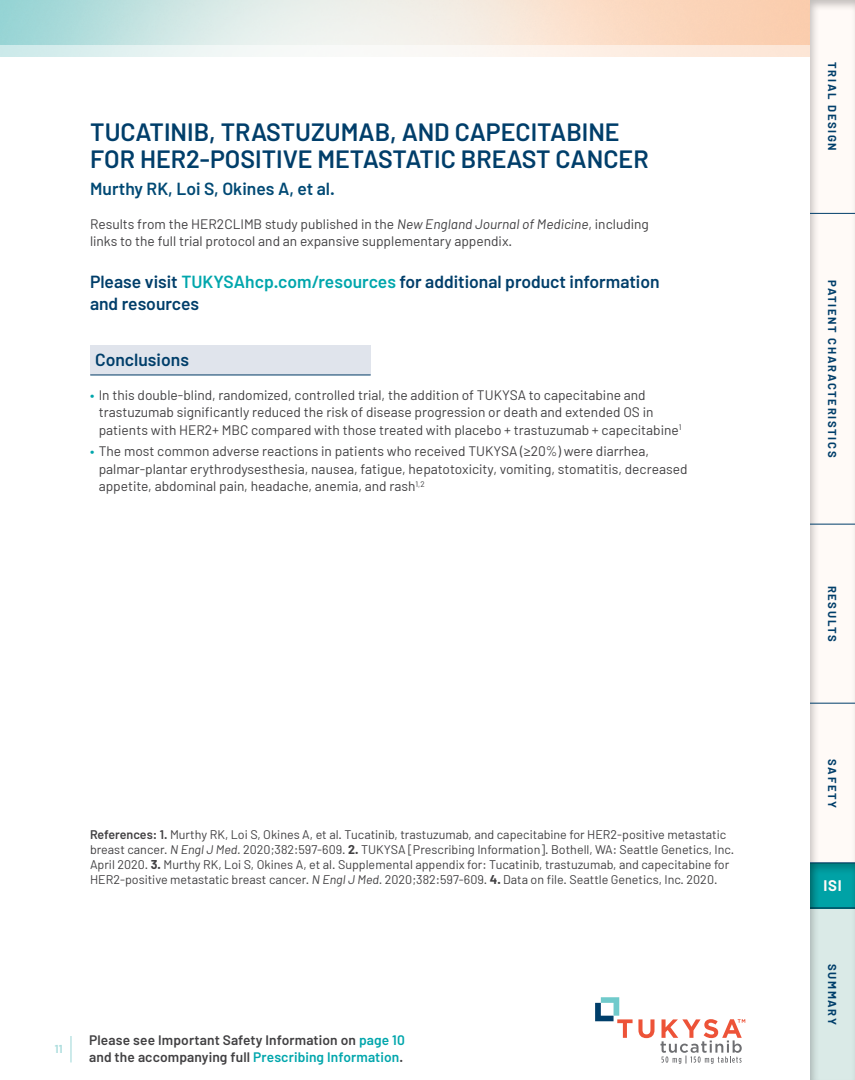
<style>
.page{position:relative;width:855px;height:1080px;background:#fff}
.page>*{position:absolute;margin:0;border:0;box-sizing:border-box;transform-origin:0 0}
.t1{font:600 25px/27.5px "Barlow";color:#003e6a}
.t2{font:600 17.5px/21.2px "Barlow";color:#003e6a}
.t3{font:600 17.5px "Barlow";color:#004974}
.t4{font:700 15px "Barlow";color:#fff}
.t5{font:13.75px/17.5px "Barlow";color:#414042}
.t6{font:600 13.75px/17.5px "Barlow";letter-spacing:.01em;color:#414042}
.t7{font:12.5px/15px "Barlow";color:#414042}
.t8{font:700 11.25px "Barlow";letter-spacing:.15em;color:#003e6a}
.t9{font:700 11.25px "Barlow";color:#aedede}
.s1{font-style:italic}
.s2{color:#00a6ac}
.s3{font-weight:500;color:#00a6ac}
.s4{font-weight:600}
.s5{font-weight:700}
</style>
<div class="page">
<svg style="left:595px;top:997px;width:150px;height:67px"></svg>
<hr style="left:70px;top:1036px;width:2px;height:26px;background:#aedede">
<div style="left:90px;top:345px;width:281px;height:30px;background:#e0e4ec"></div>
<hr style="left:90px;top:375px;width:281px;height:1px;background:#003e6a">
<div style="left:798px;top:0;width:57px;height:1080px;background:#000;opacity:.25"></div>
<hr style="left:810px;top:524px;width:45px;height:1px;background:#003e6a">
<hr style="left:810px;top:213px;width:45px;height:1px;background:#003e6a">
<hr style="left:810px;top:703px;width:45px;height:1px;background:#003e6a">
<div style="left:800px;top:856px;width:55px;height:53px;background:#000;opacity:.25"></div>
<svg style="left:810px;top:908px;width:45px;height:172px;background:#d4e5e2"></svg>
<h1 class="t1" style="left:90px;top:118px;width:560px">TUCATINIB, TRASTUZUMAB, AND CAPECITABINE<br>FOR HER2-POSITIVE METASTATIC BREAST CANCER</h1>
<p class="t3" style="left:90px;top:178px;width:246px">Murthy RK, Loi S, Okines A, et al.</p>
<p class="t5" style="left:90px;top:215px;width:561px">Results from the HER2CLIMB study published in the <span class="s1">New England Journal of Medicine</span>, including links to the full trial protocol and an expansive supplementary appendix.</p>
<p class="t2" style="left:90px;top:271px;width:571px">Please visit <span class="s2">TUKYSAhcp.com/resources</span> for additional product information and resources</p>
<p class="t2" style="left:95px;top:349px;width:95px">Conclusions</p>
<p class="t5" style="left:99px;top:386px;width:584px;text-indent:-9px"><span class="s3">•</span> In this double-blind, randomized, controlled trial, the addition of TUKYSA to capecitabine and trastuzumab significantly reduced the risk of disease progression or death and extended OS in patients with HER2+ MBC compared with those treated with placebo + trastuzumab + capecitabine<sup>1</sup></p>
<p class="t5" style="left:99px;top:442px;width:590px;text-indent:-9px"><span class="s3">•</span> The most common adverse reactions in patients who received TUKYSA (≥20%) were diarrhea, palmar-plantar erythrodysesthesia, nausea, fatigue, hepatotoxicity, vomiting, stomatitis, decreased appetite, abdominal pain, headache, anemia, and rash<sup>1,2</sup></p>
<p class="t7" style="left:90px;top:826px;width:646px"><span class="s4">References: 1.</span> Murthy RK, Loi S, Okines A, et al. Tucatinib, trastuzumab, and capecitabine for HER2-positive metastatic breast cancer. <span class="s1">N Engl J Med.</span> 2020;382:597-609. <span class="s5">2.</span> TUKYSA [Prescribing Information]. Bothell, WA: Seattle Genetics, Inc.<br>April 2020. <span class="s5">3.</span> Murthy RK, Loi S, Okines A, et al. Supplemental appendix for: Tucatinib, trastuzumab, and capecitabine for HER2-positive metastatic breast cancer. <span class="s1">N Engl J Med.</span> 2020;382:597-609. <span class="s5">4.</span> Data on file. Seattle Genetics, Inc. 2020.</p>
<p class="t9" style="left:55px;top:1042px;width:9px">11</p>
<p class="t6" style="left:89px;top:1031px;width:318px">Please see Important Safety Information on <span class="s2">page 10 </span>and the accompanying full <span class="s2">Prescribing Information</span>.</p>
<p class="t8" style="left:839px;top:62px;width:90px;rotate:90deg">TRIAL DESIGN</p>
<p class="t8" style="left:839px;top:280px;width:179px;rotate:90deg">PATIENT CHARACTERISTICS</p>
<p class="t8" style="left:839px;top:586px;width:58px;rotate:90deg">RESULTS</p>
<p class="t8" style="left:839px;top:759px;width:51px;rotate:90deg">SAFETY</p>
<p class="t4" style="left:823px;top:876px;width:20px">ISI</p>
<p class="t8" style="left:839px;top:964px;width:62px;rotate:90deg">SUMMARY</p>
</div>
